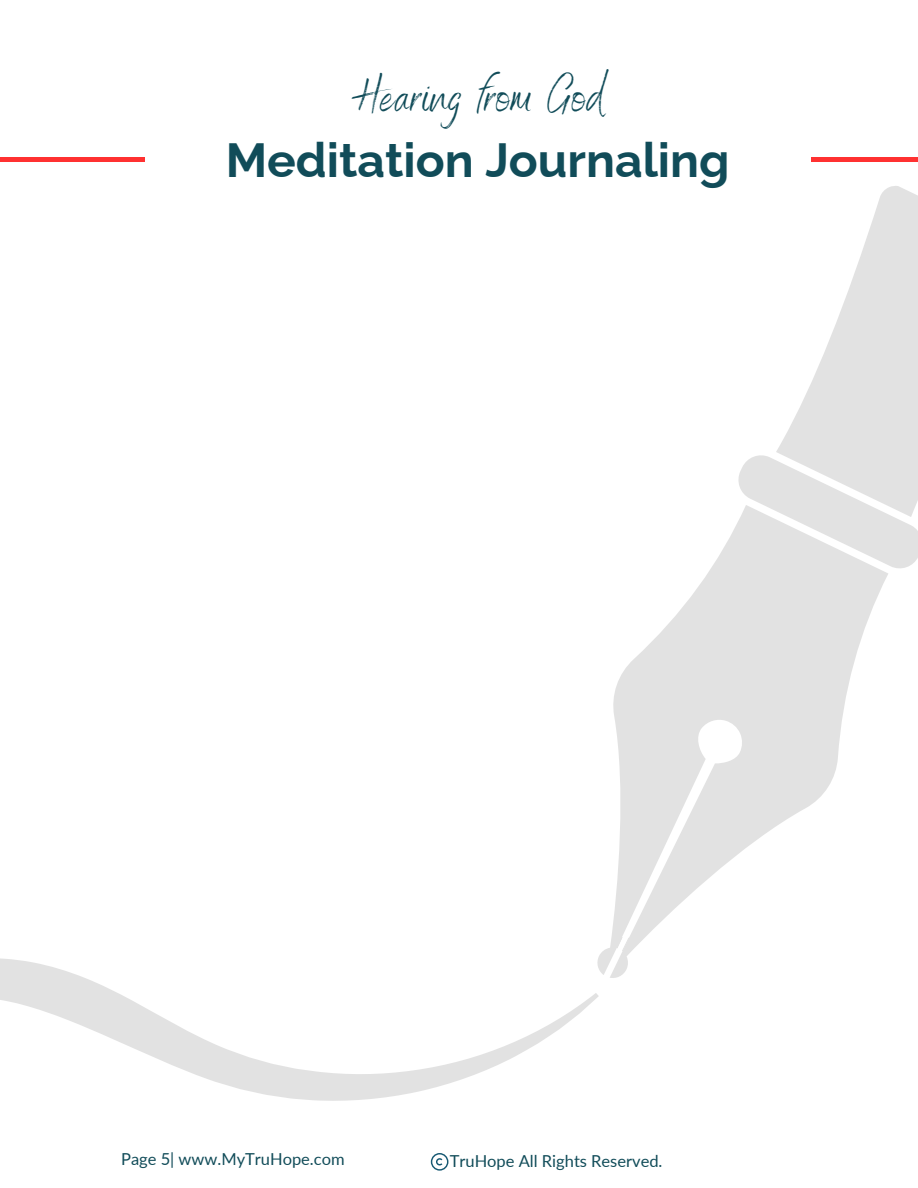
<style>
.page{position:relative;width:918px;height:1188px;background:#fff}
.page>*{position:absolute;margin:0;border:0;box-sizing:border-box;transform-origin:0 0}
.t1{font:700 48px "Raleway";color:#114c59}
.t2{font:48px "Benedict";letter-spacing:.03em;color:#114c59}
.t3{font:16.5px "Lato";color:#114c59}
</style>
<div class="page">
<div style="left:0;top:157px;width:145px;height:5px;background:#ff3131"></div>
<div style="left:811px;top:157px;width:107px;height:5px;background:#ff3131"></div>
<svg style="left:776px;top:186px;width:142px;height:267px;fill:#e2e2e2"></svg>
<svg style="left:738px;top:453px;width:180px;height:116px"></svg>
<svg style="left:598px;top:505px;width:290px;height:473px;fill:#e2e2e2"></svg>
<svg style="left:617px;top:937px;width:12px;height:15px"></svg>
<svg style="left:0;top:958px;width:599px;height:143px"></svg>
<svg style="left:430px;top:1153px;width:19px;height:18px"></svg>
<h1 class="t2" style="left:352px;top:65px;width:253px">Hearing from God</h1>
<p class="t1" style="left:226px;top:132px;width:505px">Meditation Journaling</p>
<p class="t3" style="left:121px;top:1149px;width:225px">Page 5| www.MyTruHope.com</p>
<p class="t3" style="left:450px;top:1150px;width:214px">TruHope All Rights Reserved.</p>
</div>
